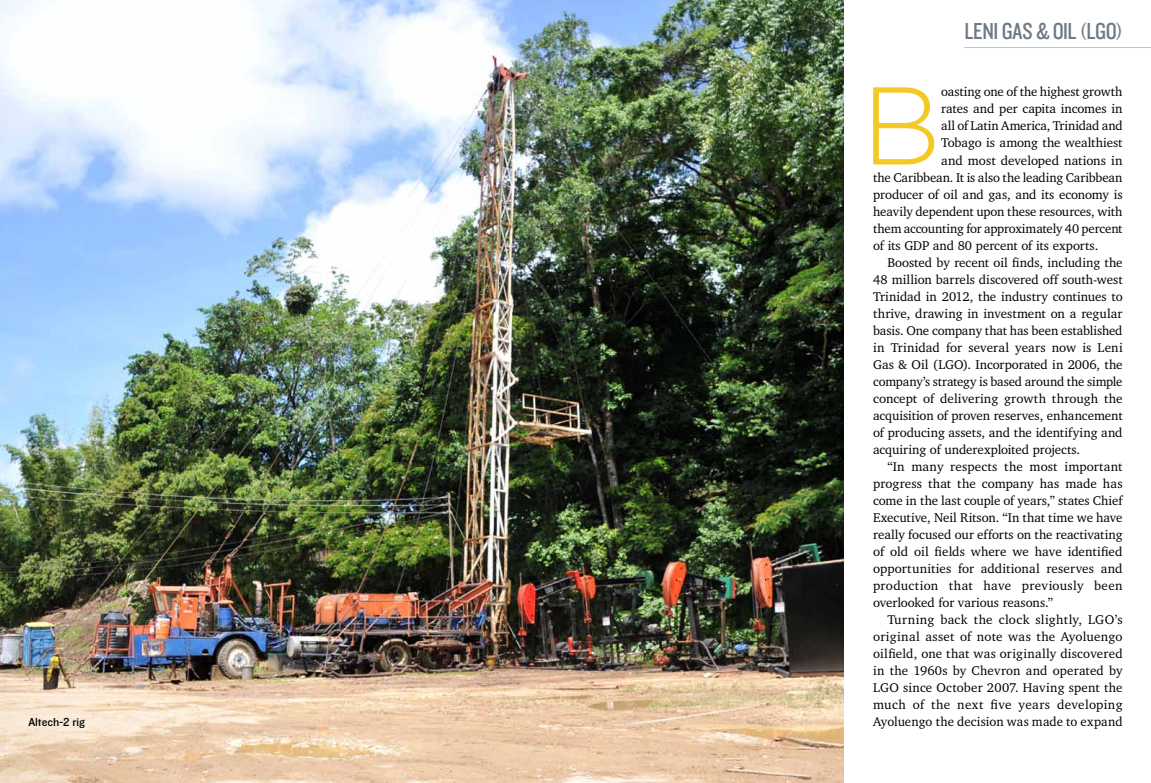
<style>
.page{position:relative;width:1151px;height:783px;background:#fff}
.page>*{position:absolute;margin:0;border:0;box-sizing:border-box;transform-origin:0 0}
.t1{font:300 110.1px "Gotham HTF";color:#f4c925}
.t2{font:24px "Knockout HTF29 Junior Liteweight";letter-spacing:-.01em;color:#6f7983}
.t3{font:13px "Charter IT Cby BT";color:#000}
.t4{font:13px "Charter IT Cby BT";letter-spacing:.02em;color:#000}
.t5{font:13px "Charter IT Cby BT";letter-spacing:.03em;color:#000}
.t6{font:13px "Charter IT Cby BT";letter-spacing:.025em;color:#000}
.t7{font:12px "Knockout HTF31 Junior Middlewt";color:#000}
.s1{font-size:19px}
</style>
<div class="page">
<img style="left:0;top:0;width:843px;height:782px">
<hr style="left:964px;top:47px;width:187px;height:1px;background:#bbc0c4">
<h2 class="t2" style="left:964px;top:18px;width:160px">LENI GAS &amp; OIL <span class="s1">(</span>LGO<span class="s1">)</span></h2>
<h1 class="t1" style="left:862px;top:66px;width:81px">B</h1>
<p class="t3" style="left:941px;top:84px;width:183px">oasting one of the highest growth</p>
<p class="t3" style="left:941px;top:101px;width:183px">rates and per capita incomes in</p>
<p class="t3" style="left:941px;top:118px;width:183px">all of Latin America, Trinidad and</p>
<p class="t3" style="left:941px;top:135px;width:183px">Tobago is among the wealthiest</p>
<p class="t3" style="left:941px;top:152px;width:183px">and most developed nations in</p>
<p class="t3" style="left:873px;top:169px;width:251px">the Caribbean. It is also the leading Caribbean</p>
<p class="t3" style="left:873px;top:186px;width:251px">producer of oil and gas, and its economy is</p>
<p class="t3" style="left:873px;top:203px;width:251px">heavily dependent upon these resources, with</p>
<p class="t3" style="left:873px;top:220px;width:251px">them accounting for approximately 40 percent</p>
<p class="t3" style="left:873px;top:237px;width:227px">of its GDP and 80 percent of its exports.</p>
<p class="t3" style="left:887px;top:254px;width:237px">Boosted by recent oil finds, including the</p>
<p class="t3" style="left:873px;top:271px;width:251px">48 million barrels discovered off south-west</p>
<p class="t3" style="left:873px;top:288px;width:251px">Trinidad in 2012, the industry continues to</p>
<p class="t3" style="left:873px;top:305px;width:251px">thrive, drawing in investment on a regular</p>
<p class="t3" style="left:873px;top:322px;width:251px">basis. One company that has been established</p>
<p class="t3" style="left:873px;top:339px;width:251px">in Trinidad for several years now is Leni</p>
<p class="t3" style="left:873px;top:356px;width:251px">Gas &amp; Oil (LGO). Incorporated in 2006, the</p>
<p class="t3" style="left:873px;top:373px;width:251px">company’s strategy is based around the simple</p>
<p class="t3" style="left:873px;top:390px;width:251px">concept of delivering growth through the</p>
<p class="t3" style="left:873px;top:407px;width:251px">acquisition of proven reserves, enhancement</p>
<p class="t3" style="left:873px;top:424px;width:251px">of producing assets, and the identifying and</p>
<p class="t3" style="left:873px;top:441px;width:208px">acquiring of underexploited projects.</p>
<p class="t3" style="left:887px;top:458px;width:237px">“In many respects the most important</p>
<p class="t3" style="left:873px;top:475px;width:251px">progress that the company has made has</p>
<p class="t3" style="left:873px;top:492px;width:251px">come in the last couple of years,” states Chief</p>
<p class="t3" style="left:873px;top:509px;width:251px">Executive, Neil Ritson. “In that time we have</p>
<p class="t3" style="left:873px;top:526px;width:251px">really focused our efforts on the reactivating</p>
<p class="t3" style="left:873px;top:543px;width:251px">of old oil fields where we have identified</p>
<p class="t3" style="left:873px;top:560px;width:251px">opportunities for additional reserves and</p>
<p class="t6" style="left:873px;top:577px;width:251px">production that have previously been</p>
<p class="t3" style="left:873px;top:594px;width:182px">overlooked for various reasons.”</p>
<p class="t5" style="left:887px;top:611px;width:237px">Turning back the clock slightly, LGO’s</p>
<p class="t3" style="left:873px;top:628px;width:251px">original asset of note was the Ayoluengo</p>
<p class="t4" style="left:873px;top:645px;width:251px">oilfield, one that was originally discovered</p>
<p class="t3" style="left:873px;top:662px;width:251px">in the 1960s by Chevron and operated by</p>
<p class="t4" style="left:873px;top:679px;width:251px">LGO since October 2007. Having spent the</p>
<p class="t4" style="left:873px;top:696px;width:251px">much of the next five years developing</p>
<p class="t7" style="left:28px;top:715px;width:58px">Altech-2 rig</p>
<p class="t3" style="left:873px;top:713px;width:251px">Ayoluengo the decision was made to expand</p>
</div>
